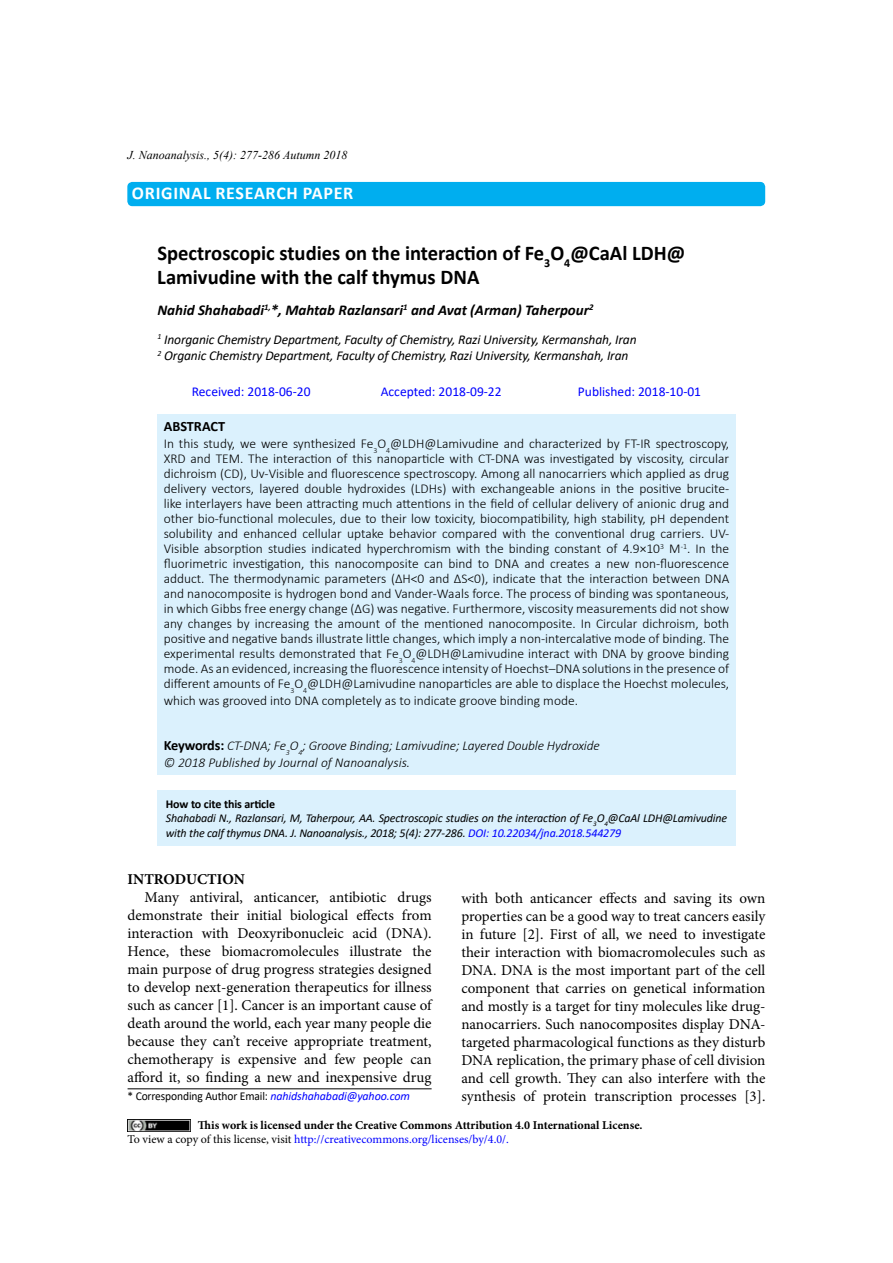
<style>
.page{position:relative;width:893px;height:1263px;background:#fff}
.page>*{position:absolute;margin:0;border:0;box-sizing:border-box;transform-origin:0 0}
.t1{font:700 21px/24px "Calibri";color:#000}
.t2{font:700 19.5px "Calibri";letter-spacing:.04em;color:#fff}
.t3{font:700 18px "Calibri";letter-spacing:.04em;color:#fff}
.t4{font:15px/18px "Minion Pro";color:#000;text-align:justify}
.t5{font:italic 700 15px "Calibri";color:#000}
.t6{font:700 15px "Minion Pro";color:#000}
.t7{font:700 14.25px "Calibri";color:#000}
.t8{font:300 13.5px/15px "Calibri";color:#000;text-align:justify}
.t9{font:italic 13.5px/16.5px "Calibri";letter-spacing:-.01em;color:#000}
.t10{font:italic 300 13.5px/16.6px "Calibri";letter-spacing:-.01em;color:#000}
.t11{font:13.5px "Calibri";color:#00f}
.t12{font:italic 12px/14.4px "Calibri";letter-spacing:-.015em;color:#000}
.t13{font:700 12px/14.4px "Minion Pro";color:#000}
.t14{font:12px "Calibri";letter-spacing:-.01em;color:#000;scale:.96 1}
.t15{font:italic 12px "Times New Roman";color:#000}
.s1{font-weight:700;font-style:normal;font-size:14.25px}
.s2{font-weight:700;font-style:normal}
.s3{color:#00f}
.s4{font-family:"Times New Roman"}
.s5{font-style:italic;color:#00f}
.s6{font-weight:400}
.s7{font-weight:400;color:#00f}
</style>
<div class="page">
<div style="left:157px;top:414px;width:579px;height:360px;background:#dbf1fd"></div>
<div style="left:157px;top:790px;width:579px;height:55px;background:#dbf1fd"></div>
<div style="left:128px;top:183px;width:636px;height:22px;background:#00aeef;border-radius:4px"></div>
<div style="left:127px;top:182px;width:638px;height:24px;border:2px solid #00aeef;border-radius:4px"></div>
<img style="left:128px;top:1120px;width:62px;height:11px">
<hr style="left:128px;top:1088px;width:304px;height:1px;background:#000">
<p class="t15" style="left:128px;top:147px;width:221px">J. Nanoanalysis., 5(4): 277-286 Autumn 2018</p>
<h2 class="t2" style="left:165px;top:178px;width:166px">RESEARCH ARTICLE</h2>
<h3 class="t3" style="left:132px;top:180px;width:223px">ORIGINAL RESEARCH PAPER</h3>
<h1 class="t1" style="left:157px;top:240px;width:529px">Spectroscopic studies on the interaction of Fe<sub>3</sub>O<sub>4</sub>@CaAl LDH@<br>Lamivudine with the calf thymus DNA</h1>
<p class="t5" style="left:157px;top:299px;width:438px">Nahid Shahabadi<sup>1,</sup>*, Mahtab Razlansari<sup>1</sup> and Avat (Arman) Taherpour<sup>2</sup></p>
<p class="t9" style="left:157px;top:330px;width:481px"><sup>1</sup> Inorganic Chemistry Department, Faculty of Chemistry, Razi University, Kermanshah, Iran<br><sup>2</sup> Organic Chemistry Department, Faculty of Chemistry, Razi University, Kermanshah, Iran</p>
<p class="t11" style="left:192px;top:382px;width:120px">Received: 2018-06-20</p>
<p class="t11" style="left:381px;top:382px;width:122px">Accepted: 2018-09-22</p>
<p class="t11" style="left:578px;top:382px;width:125px">Published: 2018-10-01</p>
<p class="t7" style="left:164px;top:416px;width:63px">ABSTRACT</p>
<p class="t8" style="left:164px;top:436px;width:567px">In this study, we were synthesized Fe<sub>3</sub>O<sub>4</sub>@LDH@Lamivudine and characterized by FT-IR spectroscopy, XRD and TEM. The interaction of this nanoparticle with CT-DNA was investigated by viscosity, circular dichroism (CD), Uv-Visible and fluorescence spectroscopy. Among all nanocarriers which applied as drug delivery vectors, layered double hydroxides (LDHs) with exchangeable anions in the positive brucite&shy;like interlayers have been attracting much attentions in the field of cellular delivery of anionic drug and other bio-functional molecules, due to their low toxicity, biocompatibility, high stability, pH dependent solubility and enhanced cellular uptake behavior compared with the conventional drug carriers. UV-Visible absorption studies indicated hyperchromism with the binding constant of 4.9×10<sup>3</sup> M<sup>-1</sup>. In the fluorimetric investigation, this nanocomposite can bind to DNA and creates a new non-fluorescence adduct. The thermodynamic parameters (ΔH&lt;0 and ΔS&lt;0), indicate that the interaction between DNA and nanocomposite is hydrogen bond and Vander-Waals force. The process of binding was spontaneous, in which Gibbs free energy change (ΔG) was negative. Furthermore, viscosity measurements did not show any changes by increasing the amount of the mentioned nanocomposite. In Circular dichroism, both positive and negative bands illustrate little changes, which imply a non-intercalative mode of binding. The experimental results demonstrated that Fe<sub>3</sub>O<sub>4</sub>@LDH@Lamivudine interact with DNA by groove binding mode. As an evidenced, increasing the fluorescence intensity of Hoechst–DNA solutions in the presence of different amounts of Fe<sub>3</sub>O<sub>4</sub>@LDH@Lamivudine nanoparticles are able to displace the Hoechst molecules,</p>
<p class="t8" style="left:164px;top:693px;width:416px">which was grooved into DNA completely as to indicate groove binding mode.</p>
<p class="t10" style="left:164px;top:737px;width:438px"><span class="s1">Keywords:</span> CT-DNA; Fe<sub>3</sub>O<sub>4</sub>; Groove Binding; Lamivudine; Layered Double Hydroxide © 2018 Published by Journal of Nanoanalysis.</p>
<p class="t12" style="left:166px;top:796px;width:563px"><span class="s2">How to cite this article<br></span>Shahabadi N., Razlansari, M, Taherpour, AA. Spectroscopic studies on the interaction of Fe<sub>3</sub>O<sub>4</sub>@CaAl LDH@Lamivudine with the calf thymus DNA. J. Nanoanalysis., 2018; 5(4): 277-286. <span class="s3">DOI: 10.22034/jna.2018.544279</span></p>
<p class="t6" style="left:128px;top:868px;width:119px">INTRODUCTION</p>
<p class="t4" style="left:128px;top:888px;width:306px;text-indent:17px">Many antiviral, anticancer, antibiotic drugs demonstrate their initial biological effects from interaction with Deoxyribonucleic acid (DNA).<br>Hence, these biomacromolecules illustrate the main purpose of drug progress strategies designed to develop next-generation therapeutics for illness such as cancer [1]. Cancer is an important cause of death around the world, each year many people die because they can’t receive appropriate treatment, chemotherapy is expensive and few people can afford it, so finding a new and <span class="s4">inexpensive</span> drug</p>
<p class="t4" style="left:461px;top:889px;width:306px">with both anticancer effects and saving its own properties can be a good way to treat cancers easily in future [2]. First of all, we need to investigate their interaction with biomacromolecules such as DNA. DNA is the most important part of the cell component that carries on genetical information and mostly is a target for tiny molecules like drug&shy;nanocarriers. Such nanocomposites display DNA&shy;targeted pharmacological functions as they disturb DNA replication, the primary phase of cell division and cell growth. They can also interfere with the synthesis of protein transcription processes [3].</p>
<p class="t14" style="left:128px;top:1087px;width:296px">* Corresponding Author Email: <span class="s5">nahidshahabadi@yahoo.com</span></p>
<p class="t13" style="left:128px;top:1118px;width:516px;text-indent:70px">This work is licensed under the Creative Commons Attribution 4.0 International License.<br><span class="s6">To view a copy of this license, visit</span> <span class="s7">http://creativecommons.org/licenses/by/4.0/.</span></p>
</div>
